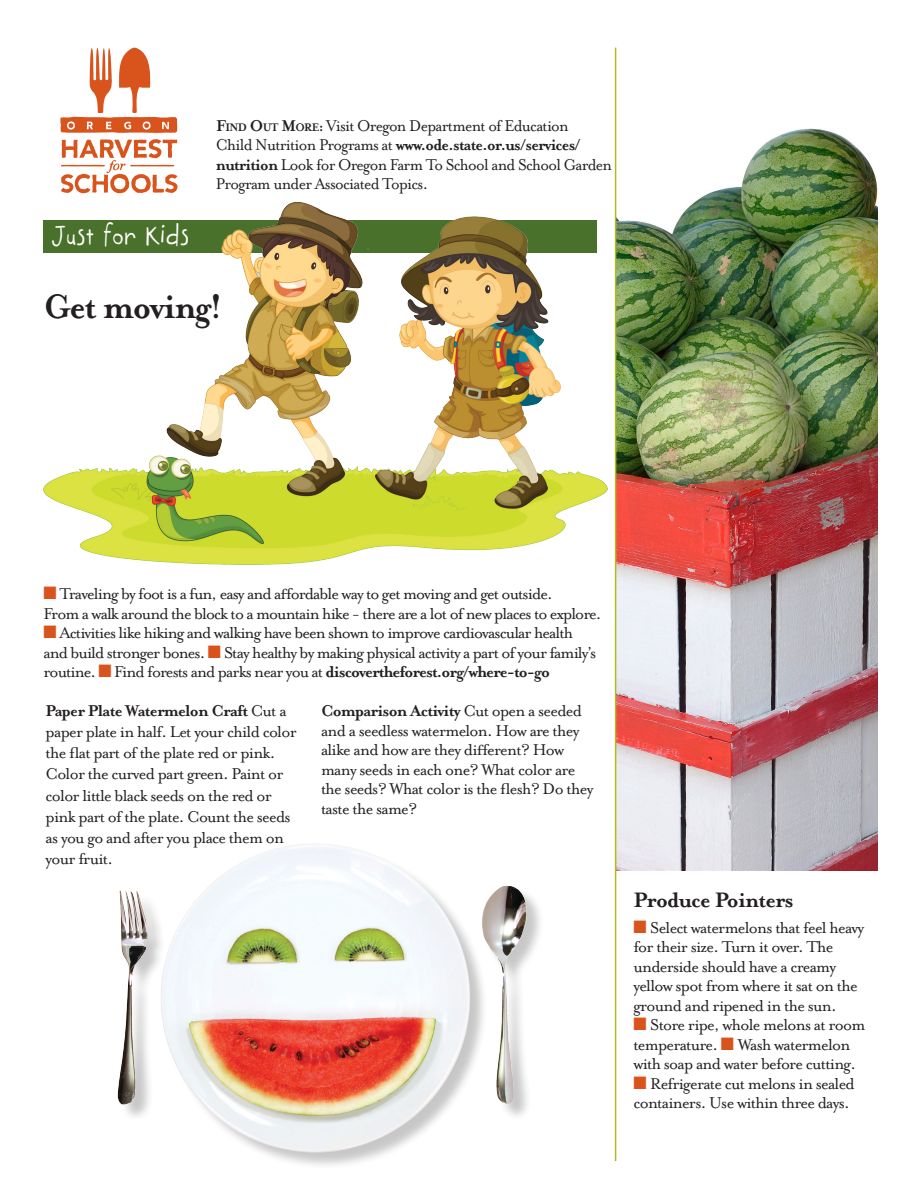
<style>
.page{position:relative;width:918px;height:1188px;background:#fff}
.page>*{position:absolute;margin:0;border:0;box-sizing:border-box;transform-origin:0 0}
.t1{font:700 39px "Mrs Eaves";letter-spacing:-.03em;color:#231f20;scale:.96 1}
.t2{font:30px "Kindergarten";letter-spacing:.05em;color:#fff}
.t3{font:700 24px "Mrs Eaves";letter-spacing:-.03em;color:#231f20}
.t4{font:18px/19.5px "Mrs Eaves Roman";letter-spacing:-.04em;color:#231f20}
.t5{font:18px/19.5px "Mrs Eaves Roman";letter-spacing:-.04em;color:#231f20;scale:.96 1}
.t6{font:700 18px "Mrs Eaves";letter-spacing:-.04em;color:#231f20}
.t7{font:700 18px "Mrs Eaves";letter-spacing:-.04em;color:#231f20;scale:.96 1}
.s1{font-family:"Mrs Eaves";font-weight:700}
.s2{font-family:"Mrs Eaves";font-weight:700;font-size:12.6px}
.s3{font-family:"Mrs Eaves Roman";font-weight:400}
.s4{color:#d9531c}
</style>
<div class="page">
<svg style="left:61px;top:139px;width:117px;height:46px"></svg>
<svg style="left:60px;top:48px;width:117px;height:85px"></svg>
<img style="left:43px;top:185px;width:564px;height:379px">
<img style="left:616px;top:47px;width:262px;height:823px">
<img style="left:117px;top:843px;width:423px;height:322px">
<hr style="left:615px;top:48px;width:1px;height:1113px;background:#b0bb1d">
<h2 class="t2" style="left:52px;top:218px;width:138px">Just for Kids</h2>
<p class="t5" style="left:216px;top:116px;width:369px"><span class="s1">F</span><span class="s2">IND</span> <span class="s1">O</span><span class="s2">UT</span> <span class="s1">M</span><span class="s2">ORE</span><span class="s1">:</span> Visit Oregon Department of Education</p>
<p class="t7" style="left:216px;top:134px;width:381px"><span class="s3">Child Nutrition Programs at</span> www.ode.state.or.us/services/</p>
<p class="t5" style="left:216px;top:155px;width:414px"><span class="s1">nutrition</span> Look for Oregon Farm To School and School Garden<br>Program under Associated Topics.</p>
<h1 class="t1" style="left:43px;top:284px;width:188px">Get moving!</h1>
<p class="t4" style="left:43px;top:584px;width:560px"><span class="s4">■</span> Traveling by foot is a fun, easy and affordable way to get moving and get outside.<br>From a walk around the block to a mountain hike - there are a lot of new places to explore.</p>
<p class="t4" style="left:43px;top:623px;width:554px"><span class="s4">■</span> Activities like hiking and walking have been shown to improve cardiovascular health and build stronger bones. <span class="s4">■</span> Stay healthy by making physical activity a part of your family’s routine. <span class="s4">■</span> Find forests and parks near you at <span class="s1">discovertheforest.org/where-to-go</span></p>
<p class="t6" style="left:46px;top:701px;width:243px">Paper Plate Watermelon Craft <span class="s3">Cut a</span></p>
<p class="t4" style="left:46px;top:722px;width:253px;line-height:21px">paper plate in half. Let your child color the flat part of the plate red or pink.<br>Color the curved part green. Paint or color little black seeds on the red or pink part of the plate. Count the seeds as you go and after you place them on your fruit.</p>
<p class="t6" style="left:321px;top:701px;width:263px">Comparison Activity <span class="s3">Cut open a seeded</span></p>
<p class="t4" style="left:321px;top:721px;width:274px">and a seedless watermelon. How are they alike and how are they different? How many seeds in each one? What color are the seeds? What color is the flesh? Do they taste the same?</p>
<h3 class="t3" style="left:633px;top:886px;width:162px">Produce Pointers</h3>
<p class="t4" style="left:633px;top:918px;width:232px"><span class="s4">■</span> Select watermelons that feel heavy for their size. Turn it over. The underside should have a creamy yellow spot from where it sat on the ground and ripened in the sun.</p>
<p class="t4" style="left:633px;top:1016px;width:234px"><span class="s4">■</span> Store ripe, whole melons at room temperature. <span class="s4">■</span> Wash watermelon with soap and water before cutting.</p>
<p class="t4" style="left:633px;top:1074px;width:223px"><span class="s4">■</span> Refrigerate cut melons in sealed containers. Use within three days.</p>
</div>
